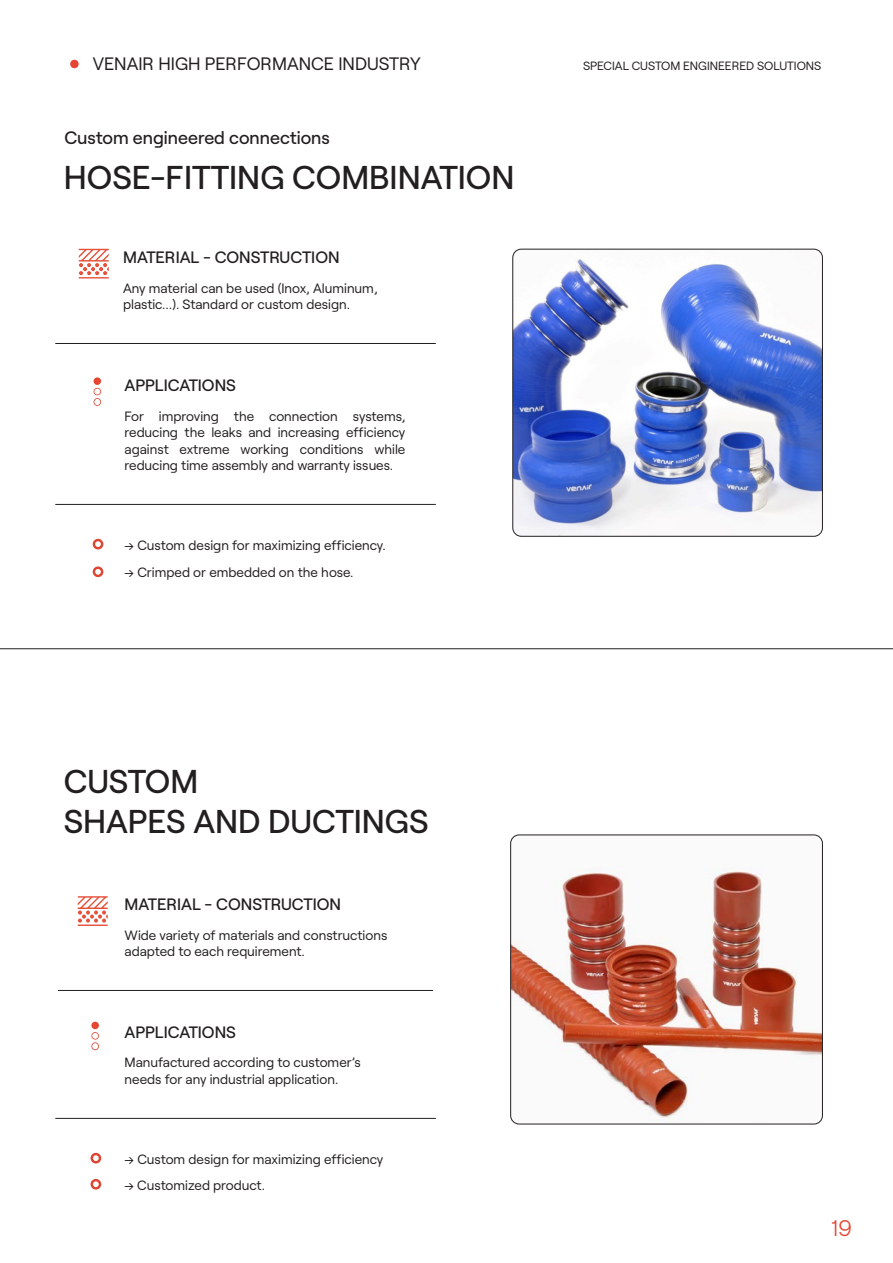
<style>
.page{position:relative;width:893px;height:1263px;background:#fff}
.page>*{position:absolute;margin:0;border:0;box-sizing:border-box;transform-origin:0 0}
.t1{font:500 33px "Roobert";color:#231f20}
.t2{font:300 22.5px "Roobert";color:#e44631}
.t3{font:18px "Roobert";color:#231f20}
.t4{font:500 18px "Roobert";color:#231f20}
.t5{font:500 16.5px "Roobert";color:#231f20}
.t6{font:13.5px/16.5px "Roobert";color:#231f20}
.t7{font:12px "Roobert";color:#231f20}
</style>
<div class="page">
<hr style="left:55px;top:343px;width:381px;height:1px;background:#231f20">
<hr style="left:55px;top:504px;width:381px;height:1px;background:#231f20">
<hr style="left:58px;top:990px;width:375px;height:1px;background:#231f20">
<hr style="left:55px;top:1118px;width:381px;height:1px;background:#231f20">
<hr style="left:0;top:648px;width:893px;height:1px;background:#231f20">
<svg style="left:90px;top:1152px;width:12px;height:12px"></svg>
<svg style="left:90px;top:1179px;width:12px;height:11px"></svg>
<svg style="left:92px;top:538px;width:12px;height:12px"></svg>
<svg style="left:92px;top:566px;width:12px;height:12px"></svg>
<img style="left:513px;top:249px;width:309px;height:287px">
<div style="left:512px;top:249px;width:311px;height:288px;border:1px solid #231f20;border-radius:9px"></div>
<img style="left:511px;top:836px;width:311px;height:288px">
<div style="left:510px;top:834px;width:313px;height:290px;border:1px solid #231f20;border-radius:9px"></div>
<div style="left:70px;top:60px;width:9px;height:8px;background:#e44631;border-radius:50%"></div>
<svg style="left:79px;top:249px;width:30px;height:30px"></svg>
<div style="left:94px;top:377px;width:7px;height:8px;background:#e44631;border-radius:50%"></div>
<svg style="left:94px;top:388px;width:7px;height:18px"></svg>
<svg style="left:77px;top:896px;width:31px;height:30px"></svg>
<div style="left:91px;top:1022px;width:8px;height:7px;background:#e44631;border-radius:50%"></div>
<svg style="left:91px;top:1032px;width:8px;height:18px"></svg>
<p class="t3" style="left:93px;top:50px;width:329px">VENAIR HIGH PERFORMANCE INDUSTRY</p>
<p class="t7" style="left:583px;top:57px;width:240px">SPECIAL CUSTOM ENGINEERED SOLUTIONS</p>
<p class="t4" style="left:64px;top:124px;width:267px">Custom engineered connections</p>
<p class="t1" style="left:64px;top:153px;width:452px">HOSE-FITTING COMBINATION</p>
<p class="t5" style="left:123px;top:245px;width:218px">MATERIAL - CONSTRUCTION</p>
<p class="t6" style="left:123px;top:279px;width:256px">Any material can be used (Inox, Aluminum, plastic…). Standard or custom design.</p>
<p class="t5" style="left:125px;top:373px;width:113px">APPLICATIONS</p>
<p class="t6" style="left:125px;top:406px;width:282px;text-align:justify">For improving the connection systems, reducing the leaks and increasing efficiency against extreme working conditions while reducing time assembly and warranty issues.</p>
<p class="t6" style="left:125px;top:535px;width:263px">→ Custom design for maximizing efficiency.</p>
<p class="t6" style="left:125px;top:563px;width:231px">→ Crimped or embedded on the hose.</p>
<p class="t1" style="left:64px;top:756px;width:136px">CUSTOM</p>
<p class="t1" style="left:64px;top:796px;width:366px">SHAPES AND DUCTINGS</p>
<p class="t5" style="left:125px;top:892px;width:218px">MATERIAL - CONSTRUCTION</p>
<p class="t6" style="left:125px;top:925px;width:264px">Wide variety of materials and constructions adapted to each requirement.</p>
<p class="t5" style="left:125px;top:1020px;width:113px">APPLICATIONS</p>
<p class="t6" style="left:125px;top:1053px;width:238px">Manufactured according to customer’s needs for any industrial application.</p>
<p class="t6" style="left:125px;top:1149px;width:260px">→ Custom design for maximizing efficiency</p>
<p class="t6" style="left:125px;top:1175px;width:142px">→ Customized product.</p>
<p class="t2" style="left:831px;top:1212px;width:23px">19</p>
</div>
